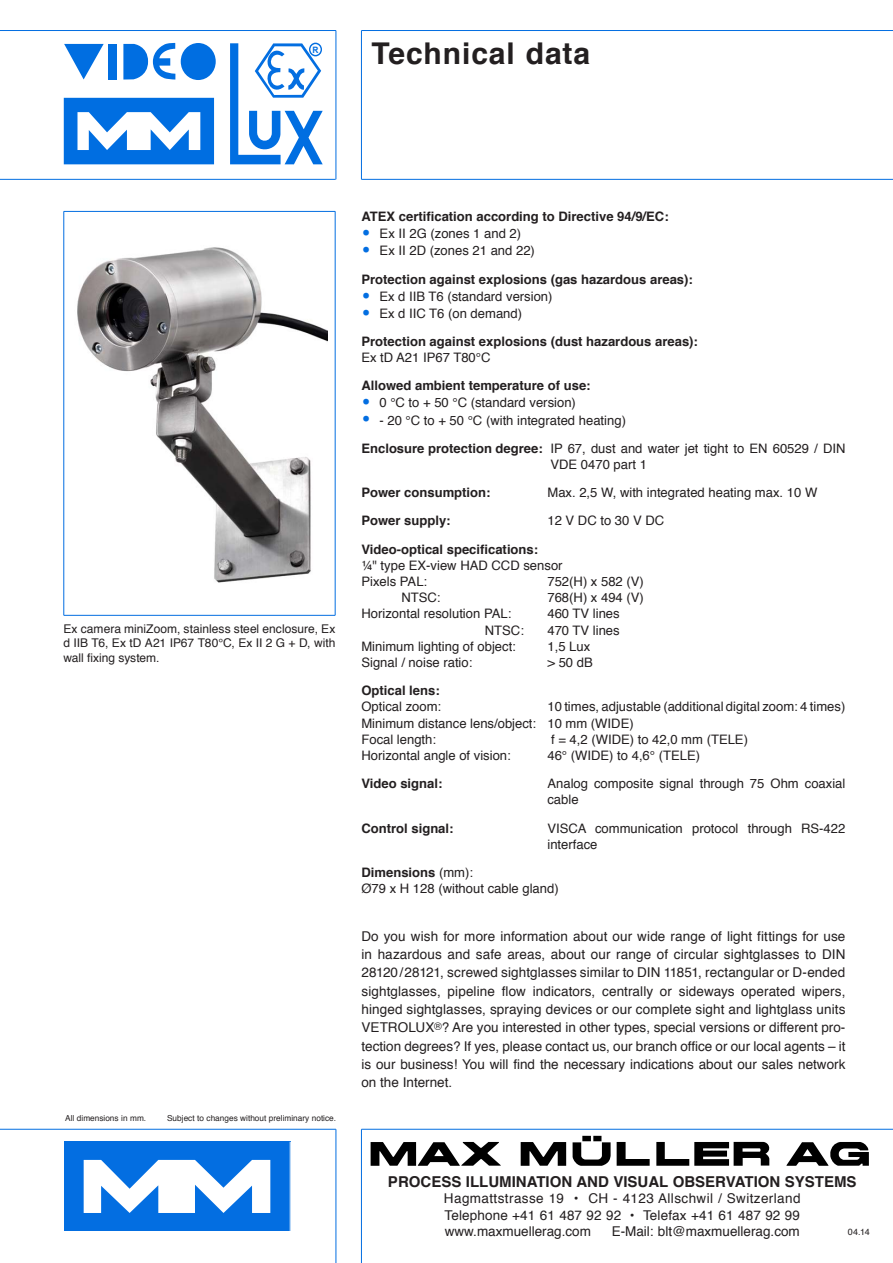
<style>
.page{position:relative;width:893px;height:1263px;background:#fff}
.page>*{position:absolute;margin:0;border:0;box-sizing:border-box;transform-origin:0 0}
.t1{font:700 30px "Helvetica";letter-spacing:.03em;color:#231f20}
.t2{font:700 15px "Helvetica";color:#231f20}
.t3{font:13.5px/18.3px "Helvetica";color:#231f20;text-align:justify}
.t4{font:13.05px/16.2px "Helvetica";color:#231f20}
.t5{font:700 13.05px/28.2px "Helvetica";color:#231f20}
.t6{font:12px/14.4px "Helvetica";color:#231f20;text-align:justify}
.t7{font:9px "Helvetica";color:#231f20}
.t8{font:700 8.85px "Arial";color:#036ee1;scale:.95 1}
.t9{font:8.25px "Helvetica";color:#231f20}
.s1{font-size:26.1px;color:#036ee1}
.s2{font-weight:400;font-size:26.1px;color:#036ee1}
.s3{font-weight:400}
.s4{font-weight:700}
</style>
<div class="page">
<hr style="left:361px;top:1129px;width:532px;height:1px;background:#036ee1">
<hr style="left:0;top:1129px;width:336px;height:1px;background:#036ee1">
<hr style="left:336px;top:1129px;width:1px;height:134px;background:#036ee1">
<hr style="left:361px;top:1129px;width:1px;height:134px;background:#036ee1">
<svg style="left:573px;top:1140px;width:38px;height:26px"></svg>
<div style="left:593px;top:1136px;width:8px;height:5px;background:#000"></div>
<div style="left:582px;top:1136px;width:9px;height:5px;background:#000"></div>
<svg style="left:521px;top:1142px;width:45px;height:24px"></svg>
<svg style="left:656px;top:1142px;width:114px;height:24px"></svg>
<svg style="left:617px;top:1142px;width:33px;height:24px"></svg>
<svg style="left:371px;top:1142px;width:130px;height:24px"></svg>
<svg style="left:786px;top:1142px;width:83px;height:24px"></svg>
<div style="left:64px;top:1142px;width:226px;height:89px;background:#036ee1"></div>
<svg style="left:84px;top:1160px;width:186px;height:53px"></svg>
<hr style="left:335px;top:211px;width:1px;height:404px;background:#036ee1">
<hr style="left:63px;top:211px;width:1px;height:404px;background:#036ee1">
<hr style="left:64px;top:615px;width:271px;height:1px;background:#036ee1">
<hr style="left:64px;top:211px;width:271px;height:1px;background:#036ee1">
<img style="left:77px;top:247px;width:251px;height:336px">
<hr style="left:361px;top:30px;width:532px;height:1px;background:#036ee1">
<hr style="left:361px;top:179px;width:532px;height:1px;background:#036ee1">
<hr style="left:361px;top:31px;width:1px;height:148px;background:#036ee1">
<hr style="left:0;top:30px;width:336px;height:1px;background:#036ee1">
<hr style="left:336px;top:31px;width:1px;height:148px;background:#036ee1">
<hr style="left:0;top:179px;width:336px;height:1px;background:#036ee1">
<div style="left:64px;top:98px;width:150px;height:66px;background:#006ee1"></div>
<svg style="left:77px;top:112px;width:123px;height:38px"></svg>
<svg style="left:230px;top:42px;width:93px;height:122px"></svg>
<svg style="left:64px;top:44px;width:40px;height:35px"></svg>
<div style="left:108px;top:44px;width:9px;height:36px;background:#006ee1"></div>
<div style="left:181px;top:43px;width:35px;height:37px;background:#006ee1;border-radius:50%"></div>
<svg style="left:123px;top:43px;width:52px;height:37px"></svg>
<p class="t8" style="left:312px;top:44px;width:8px">R</p>
<h1 class="t1" style="left:371px;top:29px;width:220px">Technical data</h1>
<p class="t6" style="left:63px;top:622px;width:274px">Ex camera miniZoom, stainless steel enclosure, Ex d IIB T6, Ex tD A21 IP67 T80°C, Ex II 2 G + D, with wall fixing system.</p>
<p class="t9" style="left:65px;top:1112px;width:82px">All dimensions in mm.</p>
<p class="t9" style="left:167px;top:1112px;width:170px">Subject to changes without preliminary notice.</p>
<p class="t5" style="left:361px;top:203px;width:309px">ATEX certification according to Directive 94/9/EC:</p>
<p class="t4" style="left:361px;top:226px;width:161px"><span class="s1">•</span> Ex II 2G (zones 1 and 2)</p>
<p class="t5" style="left:361px;top:237px;width:333px"><span class="s2">•</span> <span class="s3">Ex II 2D (zones 21 and 22)<br></span>Protection against explosions (gas hazardous areas):</p>
<p class="t4" style="left:361px;top:288px;width:193px"><span class="s1">•</span> Ex d IIB T6 (standard version)</p>
<p class="t5" style="left:361px;top:299px;width:338px"><span class="s2">•</span> <span class="s3">Ex d IIC T6 (on demand)<br></span>Protection against explosions (dust hazardous areas):</p>
<p class="t4" style="left:361px;top:350px;width:131px">Ex tD A21 IP67 T80°C</p>
<p class="t5" style="left:361px;top:372px;width:231px">Allowed ambient temperature of use:</p>
<p class="t4" style="left:361px;top:395px;width:216px"><span class="s1">•</span> 0 °C to + 50 °C (standard version)</p>
<p class="t4" style="left:361px;top:406px;width:485px;line-height:28.2px"><span class="s1">•</span> - 20 °C to + 50 °C (with integrated heating)<br><span class="s4">Enclosure protection degree:</span> IP 67, dust and water jet tight to EN 60529 / DIN</p>
<p class="t4" style="left:550px;top:457px;width:98px">VDE 0470 part 1</p>
<p class="t5" style="left:361px;top:479px;width:131px">Power consumption:</p>
<p class="t4" style="left:547px;top:485px;width:271px">Max. 2,5 W, with integrated heating max. 10 W</p>
<p class="t5" style="left:361px;top:507px;width:91px">Power supply:</p>
<p class="t4" style="left:547px;top:513px;width:118px">12 V DC to 30 V DC</p>
<p class="t5" style="left:361px;top:535px;width:178px">Video-optical specifications:</p>
<p class="t4" style="left:361px;top:557px;width:203px">¼" type EX-view HAD CCD sensor<br>Pixels PAL:</p>
<p class="t4" style="left:547px;top:574px;width:98px">752(H) x 582 (V)</p>
<p class="t4" style="left:401px;top:590px;width:41px">NTSC:</p>
<p class="t4" style="left:547px;top:590px;width:98px">768(H) x 494 (V)</p>
<p class="t4" style="left:361px;top:606px;width:151px">Horizontal resolution PAL:</p>
<p class="t4" style="left:547px;top:606px;width:74px">460 TV lines</p>
<p class="t4" style="left:485px;top:622px;width:41px">NTSC:</p>
<p class="t4" style="left:547px;top:622px;width:74px">470 TV lines</p>
<p class="t4" style="left:361px;top:638px;width:156px">Minimum lighting of object:</p>
<p class="t4" style="left:547px;top:638px;width:44px">1,5 Lux</p>
<p class="t4" style="left:361px;top:655px;width:112px">Signal / noise ratio:</p>
<p class="t4" style="left:547px;top:655px;width:47px">&gt; 50 dB</p>
<p class="t5" style="left:361px;top:677px;width:80px">Optical lens:</p>
<p class="t4" style="left:361px;top:699px;width:81px">Optical zoom:</p>
<p class="t4" style="left:361px;top:699px;width:485px;text-indent:186px">10 times, adjustable (additional digital zoom: 4 times)<br>Minimum distance lens/object: 10 mm (WIDE)<br>Focal length:</p>
<p class="t4" style="left:551px;top:731px;width:198px">f = 4,2 (WIDE) to 42,0 mm (TELE)</p>
<p class="t4" style="left:361px;top:748px;width:151px">Horizontal angle of vision:</p>
<p class="t4" style="left:547px;top:748px;width:154px">46° (WIDE) to 4,6° (TELE)</p>
<p class="t5" style="left:361px;top:769px;width:82px">Video signal:</p>
<p class="t4" style="left:547px;top:776px;width:299px">Analog composite signal through 75 Ohm coaxial cable</p>
<p class="t5" style="left:361px;top:814px;width:94px">Control signal:</p>
<p class="t4" style="left:547px;top:820px;width:299px">VISCA communication protocol through RS-422 interface</p>
<p class="t4" style="left:361px;top:865px;width:199px"><span class="s4">Dimensions</span> (mm):<br>Ø79 x H 128 (without cable gland)</p>
<p class="t3" style="left:361px;top:927px;width:485px">Do you wish for more information about our wide range of light fittings for use in hazardous and safe areas, about our range of circular sightglasses to DIN 28120/28121, screwed sightglasses similar to DIN 11851, rectangular or D-ended sightglasses, pipeline flow indicators, centrally or sideways operated wipers, hinged sightglasses, spraying devices or our complete sight and lightglass units VETROLUX<sup>®</sup>? Are you interested in other types, special versions or different pro&shy;tection degrees? If yes, please contact us, our branch office or our local agents – it is our business! You will find the necessary indications about our sales network on the Internet.</p>
<p class="t2" style="left:388px;top:1170px;width:470px">PROCESS ILLUMINATION AND VISUAL OBSERVATION SYSTEMS</p>
<p class="t3" style="left:444px;top:1191px;width:358px;line-height:16.2px">Hagmattstrasse 19 • CH - 4123 Allschwil / Switzerland Telephone +41 61 487 92 92 • Telefax +41 61 487 92 99 www.maxmuellerag.com</p>
<p class="t3" style="left:612px;top:1222px;width:190px">E-Mail: blt@maxmuellerag.com</p>
<p class="t7" style="left:848px;top:1225px;width:23px">04.14</p>
</div>
